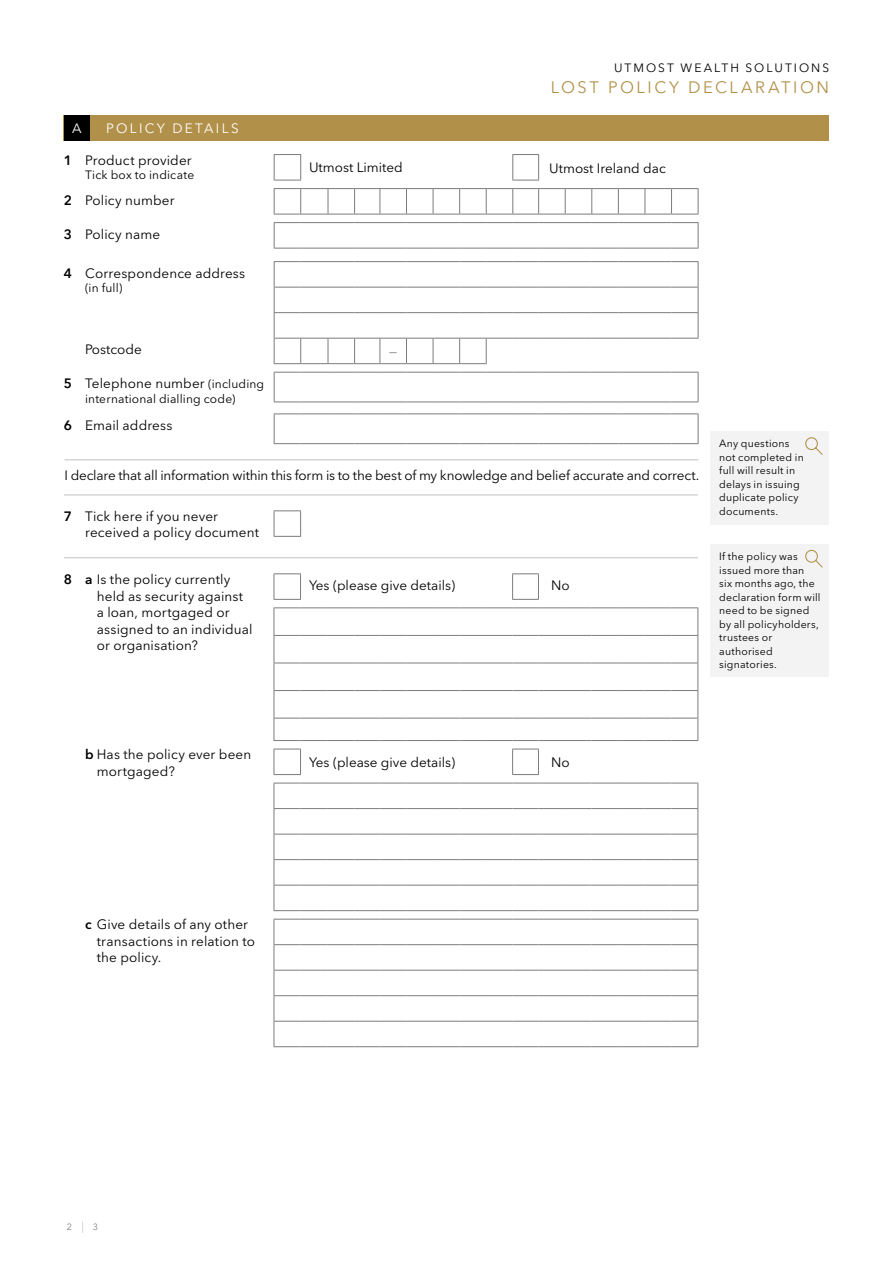
<style>
.page{position:relative;width:893px;height:1263px;background:#fff}
.page>*{position:absolute;margin:0;border:0;box-sizing:border-box;transform-origin:0 0}
.t1{font:16.5px "Avenir Next LT Pro";letter-spacing:.155em;color:#b19149}
.t2{font:13.5px/16.5px "Avenir Next LT Pro";letter-spacing:.005em;color:#000}
.t3{font:13.5px "Avenir Next LT Pro";letter-spacing:-.015em;color:#000}
.t4{font:13.5px "Avenir Next LT Pro";letter-spacing:.165em;color:#fff}
.t5{font:13.5px "Avenir Next LT Pro";color:#7b7c7e}
.t6{font:12px "Avenir Next LT Pro";letter-spacing:.01em;color:#000}
.t7{font:10.5px/13.5px "Avenir Next LT Pro";letter-spacing:.02em;color:#000}
.t8{font:9px "Avenir Next LT Pro";color:#7b7c7e}
.s1{font-weight:600}
.s2{font-size:12px}
.s3{font-weight:200;font-size:11.25px}
</style>
<div class="page">
<svg style="left:274px;top:222px;width:425px;height:27px"></svg>
<svg style="left:274px;top:261px;width:425px;height:103px"></svg>
<svg style="left:274px;top:188px;width:425px;height:27px"></svg>
<svg style="left:274px;top:372px;width:425px;height:31px"></svg>
<svg style="left:274px;top:413px;width:425px;height:31px"></svg>
<svg style="left:274px;top:154px;width:27px;height:27px"></svg>
<svg style="left:512px;top:154px;width:27px;height:27px"></svg>
<svg style="left:274px;top:607px;width:424px;height:134px"></svg>
<svg style="left:274px;top:783px;width:424px;height:128px"></svg>
<svg style="left:274px;top:573px;width:27px;height:27px"></svg>
<svg style="left:274px;top:749px;width:27px;height:26px"></svg>
<svg style="left:512px;top:573px;width:27px;height:27px"></svg>
<svg style="left:512px;top:749px;width:27px;height:26px"></svg>
<svg style="left:274px;top:919px;width:424px;height:128px"></svg>
<svg style="left:274px;top:510px;width:27px;height:27px"></svg>
<div style="left:711px;top:431px;width:118px;height:93px;background:#f3f3f4"></div>
<svg style="left:805px;top:437px;width:18px;height:18px"></svg>
<div style="left:711px;top:544px;width:118px;height:132px;background:#f3f3f4"></div>
<svg style="left:805px;top:549px;width:18px;height:19px"></svg>
<div style="left:64px;top:115px;width:765px;height:25px;background:#b19149"></div>
<div style="left:64px;top:115px;width:25px;height:25px;background:#000"></div>
<hr style="left:64px;top:495px;width:634px;height:1px;background:#c1c2c3">
<hr style="left:65px;top:459px;width:633px;height:1px;background:#c1c2c3">
<hr style="left:64px;top:557px;width:634px;height:1px;background:#c1c2c3">
<p class="t4" style="left:72px;top:120px;width:15px">AP</p>
<p class="t4" style="left:116px;top:120px;width:124px">ol icy detail s</p>
<p class="t2" style="left:64px;top:152px;width:129px"><span class="s1">1</span> Product provider</p>
<p class="t6" style="left:85px;top:168px;width:111px">Tick box to indicate</p>
<p class="t2" style="left:64px;top:192px;width:112px"><span class="s1">2</span> Policy number</p>
<p class="t2" style="left:64px;top:226px;width:98px"><span class="s1">3</span> Policy name</p>
<p class="t2" style="left:64px;top:265px;width:183px"><span class="s1">4</span> Correspondence address</p>
<p class="t6" style="left:85px;top:281px;width:39px">(in full)</p>
<p class="t6" style="left:614px;top:61px;width:43px">UTMOST</p>
<p class="t6" style="left:681px;top:61px;width:115px">WEA LTH SO LUTIONS</p>
<p class="t1" style="left:551px;top:77px;width:280px">Lost pol icy decl aration</p>
<p class="t2" style="left:309px;top:158px;width:95px">Utmost Limited</p>
<p class="t2" style="left:549px;top:160px;width:118px">Utmost I reland dac</p>
<p class="t2" style="left:85px;top:341px;width:58px">Postcode</p>
<p class="t5" style="left:389px;top:343px;width:10px">—</p>
<p class="t2" style="left:64px;top:375px;width:202px"><span class="s1">5</span> Telephone number <span class="s2">(including</span></p>
<p class="t6" style="left:85px;top:391px;width:152px">international dialling code)</p>
<p class="t2" style="left:64px;top:417px;width:110px"><span class="s1">6</span> Email address</p>
<p class="t3" style="left:65px;top:467px;width:636px">I declare that all information within this form is to the best of my knowledge and belief accurate and correct.</p>
<p class="t2" style="left:85px;top:508px;width:175px;text-indent:-21px"><span class="s1">7</span> Tick here if you never received a policy document</p>
<p class="t2" style="left:97px;top:571px;width:157px;text-indent:-33px"><span class="s1">8 a</span> Is the policy currently held as security against a loan, mortgaged or assigned to an individual or organisation?</p>
<p class="t2" style="left:309px;top:577px;width:148px">Yes (please give details)</p>
<p class="t2" style="left:551px;top:577px;width:20px">No</p>
<p class="t7" style="left:719px;top:437px;width:86px">Any questions not completed in full will result in delays in issuing duplicate policy documents.</p>
<p class="t7" style="left:719px;top:550px;width:103px">If the policy was issued more than<br>six months ago, the declaration form will need to be signed by all policyholders, trustees or authorised signatories.</p>
<p class="t2" style="left:97px;top:746px;width:156px;text-indent:-12px"><span class="s1">b</span> Has the policy ever been mortgaged?</p>
<p class="t2" style="left:309px;top:754px;width:148px">Yes (please give details)</p>
<p class="t2" style="left:551px;top:754px;width:20px">No</p>
<p class="t2" style="left:97px;top:916px;width:160px;text-indent:-12px"><span class="s1">c</span> Give details of any other transactions in relation to the policy.</p>
<p class="t8" style="left:67px;top:1222px;width:33px">2<span class="s3">|</span>3</p>
</div>
